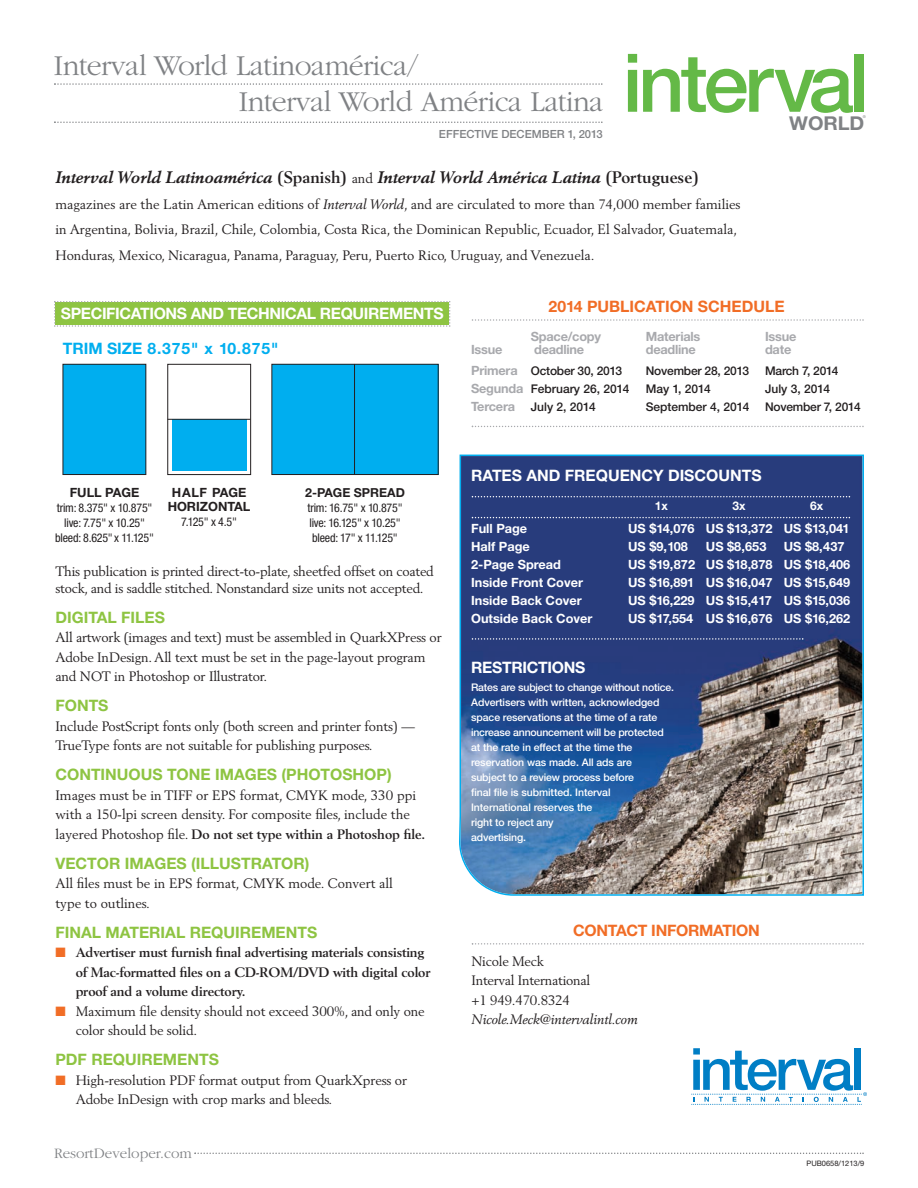
<style>
.page{position:relative;width:918px;height:1188px;background:#fff}
.page>*{position:absolute;margin:0;border:0;box-sizing:border-box;transform-origin:0 0}
.t1{font:500 81px "Helvetica Neue";letter-spacing:-.05em;color:#64b947}
.t2{font:300 30px/36px "Garamond";letter-spacing:-.02em;color:#808285}
.t3{font:700 19.05px "Helvetica Neue";letter-spacing:-.005em;color:#808285;scale:1.05 1}
.t4{font:italic 700 16.5px "Berling";color:#231f20}
.t5{font:700 15.75px "Helvetica Neue";color:#8ec442}
.t6{font:700 15.75px "Helvetica Neue";letter-spacing:-.02em;color:#fff}
.t7{font:700 15.75px "Helvetica Neue";letter-spacing:-.01em;color:#f16d26}
.t8{font:700 15.75px "Helvetica Neue";color:#fff}
.t9{font:700 15.75px "Helvetica Neue";color:#00aeef}
.t10{font:300 15px "Garamond";color:#808285}
.t11{font:13.5px/19.5px "Berling";letter-spacing:-.01em;color:#231f20}
.t12{font:700 13.5px/19.5px "Berling";letter-spacing:-.01em;color:#231f20}
.t13{font:italic 13.5px "Berling";color:#231f20}
.t14{font:700 12.75px "Helvetica Neue";color:#fff}
.t15{font:700 12.75px "Helvetica Neue";letter-spacing:-.015em;color:#a8a9ad}
.t16{font:700 12.75px/14.5px "Helvetica Neue";color:#231f20;text-align:center}
.t17{font:700 12.45px "Helvetica Neue";color:#231f20}
.t18{font:500 12px "Helvetica Neue";letter-spacing:-.015em;color:#231f20}
.t19{font:condensed 12px/15px "Helvetica Neue";letter-spacing:-.02em;color:#231f20;text-align:center}
.t20{font:700 12px "Helvetica Neue";color:#fff}
.t21{font:500 11.25px "Helvetica Neue";color:#808285}
.t22{font:500 10.5px/15px "Helvetica Neue";letter-spacing:-.005em;color:#fff}
.t23{font:7.5px "Helvetica Neue";color:#231f20}
.t24{font:3.9px "Helvetica Neue";color:#808285}
.s1{font-style:normal}
.s2{font-weight:400;font-style:normal;font-size:13.5px}
.s3{font-style:italic}
.s4{font-weight:700}
.s5{color:#f16d26}
.s6{font-weight:700;font-size:12.75px;color:#a8a9ad}
</style>
<div class="page">
<svg style="left:54px;top:83px;width:549px;height:2px"></svg>
<svg style="left:194px;top:1153px;width:670px;height:1px"></svg>
<svg style="left:459px;top:455px;width:405px;height:441px;background:#4b5c86"></svg>
<svg style="left:472px;top:496px;width:378px;height:1px"></svg>
<svg style="left:472px;top:638px;width:331px;height:2px"></svg>
<svg style="left:54px;top:301px;width:396px;height:26px;background:#98c756"></svg>
<svg style="left:472px;top:426px;width:392px;height:1px"></svg>
<svg style="left:472px;top:319px;width:392px;height:2px"></svg>
<svg style="left:472px;top:943px;width:392px;height:2px"></svg>
<div style="left:63px;top:364px;width:83px;height:111px;background:#00aeef"></div>
<div style="left:63px;top:364px;width:83px;height:111px;border:1px solid #231f20"></div>
<div style="left:272px;top:364px;width:166px;height:111px;background:#00aeef"></div>
<div style="left:272px;top:364px;width:167px;height:111px;border:1px solid #231f20"></div>
<hr style="left:354px;top:364px;width:1px;height:111px;background:#231f20">
<div style="left:167px;top:364px;width:84px;height:111px;border:1px solid #231f20"></div>
<div style="left:172px;top:420px;width:75px;height:51px;background:#00aeef"></div>
<hr style="left:168px;top:419px;width:82px;height:1px;background:#231f20">
<svg style="left:54px;top:122px;width:549px;height:1px"></svg>
<svg style="left:692px;top:1048px;width:175px;height:57px"></svg>
<svg style="left:472px;top:517px;width:378px;height:1px"></svg>
<h2 class="t2" style="left:239px;top:47px;width:366px;text-indent:-185px">Interval World Latinoamérica/<br>Interval World América Latina</h2>
<p class="t21" style="left:439px;top:130px;width:165px">EFFECTIVE DECEMBER 1, 2013</p>
<h1 class="t1" style="left:623px;top:54px;width:248px">interval</h1>
<h3 class="t3" style="left:789px;top:116px;width:73px">WORLD</h3>
<p class="t24" style="left:863px;top:115px;width:5px">®</p>
<p class="t4" style="left:56px;top:171px;width:645px">Interval World Latinoamérica <span class="s1">(Spanish)</span> <span class="s2">and</span> Interval World América Latina <span class="s1">(Portuguese)</span></p>
<p class="t11" style="left:56px;top:192px;width:687px;line-height:25.5px">magazines are the Latin American editions of <span class="s3">Interval World</span>, and are circulated to more than 74,000 member families in Argentina, Bolivia, Brazil, Chile, Colombia, Costa Rica, the Dominican Republic, Ecuador, El Salvador, Guatemala,<br>Honduras, Mexico, Nicaragua, Panama, Paraguay, Peru, Puerto Rico, Uruguay, and Venezuela.</p>
<p class="t6" style="left:61px;top:308px;width:384px">SPECIFICATIONS AND TECHNICAL REQUIREMENTS</p>
<p class="t9" style="left:63px;top:342px;width:217px">TRIM SIZE 8.375" x 10.875"</p>
<p class="t16" style="left:70px;top:486px;width:71px">FULL PAGE</p>
<p class="t19" style="left:55px;top:501px;width:100px">trim: 8.375" x 10.875" live: 7.75" x 10.25" bleed: 8.625"x 11.125"</p>
<p class="t16" style="left:168px;top:486px;width:84px">HALF PAGE<br>HORIZONTAL</p>
<p class="t19" style="left:181px;top:515px;width:57px">7.125" x 4.5"</p>
<p class="t17" style="left:305px;top:488px;width:101px">2-PAGE SPREAD</p>
<p class="t19" style="left:308px;top:501px;width:97px;text-align:left">trim: 16.75" x 10.875" live: 16.125" x 10.25" bleed: 17" x 11.125"</p>
<p class="t11" style="left:56px;top:564px;width:380px;line-height:16.5px">This publication is printed direct-to-plate, sheetfed offset on coated stock, and is saddle stitched. Nonstandard size units not accepted.</p>
<p class="t5" style="left:55px;top:611px;width:111px">DIGITAL FILES</p>
<p class="t11" style="left:56px;top:629px;width:388px">All artwork (images and text) must be assembled in QuarkXPress or<br>Adobe InDesign. All text must be set in the page-layout program and NOT in Photoshop or Illustrator.</p>
<p class="t5" style="left:55px;top:700px;width:55px">FONTS</p>
<p class="t11" style="left:56px;top:717px;width:361px">Include PostScript fonts only (both screen and printer fonts) —<br>TrueType fonts are not suitable for publishing purposes.</p>
<p class="t5" style="left:55px;top:769px;width:338px">CONTINUOUS TONE IMAGES (PHOTOSHOP)</p>
<p class="t11" style="left:56px;top:786px;width:371px">Images must be in TIFF or EPS format, CMYK mode, 330 ppi with a 150-lpi screen density. For composite files, include the layered Photoshop file. <span class="s4">Do not set type within a Photoshop file.</span></p>
<p class="t5" style="left:55px;top:857px;width:256px">VECTOR IMAGES (ILLUSTRATOR)</p>
<p class="t11" style="left:56px;top:875px;width:339px">All files must be in EPS format, CMYK mode. Convert all type to outlines.</p>
<p class="t5" style="left:55px;top:926px;width:263px">FINAL MATERIAL REQUIREMENTS</p>
<p class="t12" style="left:76px;top:944px;width:356px;text-indent:-20px"><span class="s5">■</span> Advertiser must furnish final advertising materials consisting of Mac-formatted files on a CD-ROM/DVD with digital color proof and a volume directory.</p>
<p class="t11" style="left:76px;top:1002px;width:351px;text-indent:-20px"><span class="s5">■</span> Maximum file density should not exceed 300%, and only one color should be solid.</p>
<p class="t5" style="left:55px;top:1054px;width:165px">PDF REQUIREMENTS</p>
<p class="t11" style="left:76px;top:1071px;width:333px;text-indent:-20px"><span class="s5">■</span> High-resolution PDF format output from QuarkXpress or<br>Adobe InDesign with crop marks and bleeds.</p>
<p class="t10" style="left:54px;top:1144px;width:139px">ResortDeveloper.com</p>
<p class="t7" style="left:549px;top:301px;width:237px">2014 PUBLICATION SCHEDULE</p>
<p class="t15" style="left:531px;top:332px;width:72px">Space/copy</p>
<p class="t15" style="left:646px;top:332px;width:56px">Materials</p>
<p class="t15" style="left:765px;top:332px;width:33px">Issue</p>
<p class="t15" style="left:471px;top:345px;width:33px">Issue</p>
<p class="t15" style="left:534px;top:345px;width:52px">deadline</p>
<p class="t15" style="left:646px;top:345px;width:52px">deadline</p>
<p class="t15" style="left:765px;top:345px;width:28px">date</p>
<p class="t18" style="left:471px;top:366px;width:153px"><span class="s6">Primera</span> October 30, 2013</p>
<p class="t18" style="left:646px;top:366px;width:105px">November 28, 2013</p>
<p class="t18" style="left:765px;top:366px;width:75px">March 7, 2014</p>
<p class="t18" style="left:471px;top:384px;width:160px"><span class="s6">Segunda</span> February 26, 2014</p>
<p class="t18" style="left:646px;top:384px;width:66px">May 1, 2014</p>
<p class="t18" style="left:765px;top:384px;width:67px">July 3, 2014</p>
<p class="t18" style="left:471px;top:402px;width:126px"><span class="s6">Tercera</span> July 2, 2014</p>
<p class="t18" style="left:646px;top:402px;width:105px">September 4, 2014</p>
<p class="t18" style="left:765px;top:402px;width:97px">November 7, 2014</p>
<p class="t8" style="left:471px;top:470px;width:292px">RATES AND FREQUENCY DISCOUNTS</p>
<p class="t20" style="left:655px;top:502px;width:15px">1x</p>
<p class="t20" style="left:733px;top:502px;width:15px">3x</p>
<p class="t20" style="left:810px;top:502px;width:15px">6x</p>
<p class="t14" style="left:471px;top:524px;width:58px">Full Page</p>
<p class="t14" style="left:628px;top:524px;width:223px">US $14,076 US $13,372 US $13,041</p>
<p class="t14" style="left:471px;top:542px;width:60px">Half Page</p>
<p class="t14" style="left:628px;top:542px;width:61px">US $9,108</p>
<p class="t14" style="left:706px;top:542px;width:62px">US $8,653</p>
<p class="t14" style="left:784px;top:542px;width:62px">US $8,437</p>
<p class="t14" style="left:471px;top:560px;width:91px">2-Page Spread</p>
<p class="t14" style="left:628px;top:560px;width:224px">US $19,872 US $18,878 US $18,406</p>
<p class="t14" style="left:471px;top:578px;width:113px">Inside Front Cover</p>
<p class="t14" style="left:628px;top:578px;width:224px">US $16,891 US $16,047 US $15,649</p>
<p class="t14" style="left:471px;top:596px;width:112px">Inside Back Cover</p>
<p class="t14" style="left:628px;top:596px;width:224px">US $16,229 US $15,417 US $15,036</p>
<p class="t14" style="left:471px;top:614px;width:123px">Outside Back Cover</p>
<p class="t14" style="left:628px;top:614px;width:224px">US $17,554 US $16,676 US $16,262</p>
<p class="t6" style="left:471px;top:661px;width:116px">RESTRICTIONS</p>
<p class="t22" style="left:471px;top:680px;width:204px">Rates are subject to change without notice.<br>Advertisers with written, acknowledged space reservations at the time of a rate increase announcement will be protected at the rate in effect at the time the reservation was made. All ads are<br>subject to a review process before<br>final file is submitted. Interval<br>International reserves the<br>right to reject any<br>advertising.</p>
<p class="t7" style="left:573px;top:925px;width:188px">CONTACT INFORMATION</p>
<p class="t11" style="left:472px;top:953px;width:120px">Nicole Meck<br>Interval International +1 949.470.8324</p>
<p class="t13" style="left:472px;top:1014px;width:168px">Nicole.Meck@intervalintl.com</p>
<p class="t23" style="left:807px;top:1161px;width:59px">PUB0658/1213/9</p>
</div>
